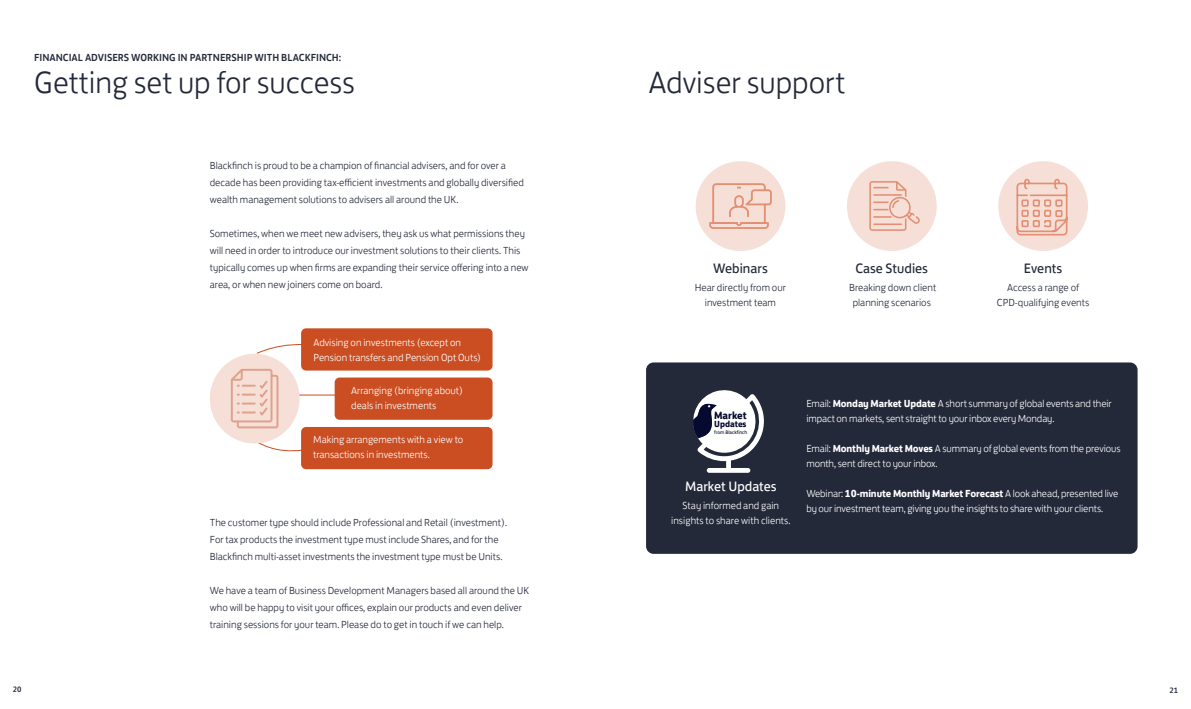
<style>
.page{position:relative;width:1191px;height:709px;background:#fff}
.page>*{position:absolute;margin:0;border:0;box-sizing:border-box;transform-origin:0 0}
.t1{font:300 31.6px "FS Jack";color:#24293a}
.t2{font:14px "FS Jack";color:#24293a}
.t3{font:14px "FS Jack";color:#fff}
.t4{font:700 10.8px "FS Jack";color:#060930}
.t5{font:300 10.5px/17px "FS Jack";color:#24293a}
.t6{font:300 10.5px/15px "FS Jack";letter-spacing:-.01em;color:#fff}
.t7{font:500 10.5px "FS Jack";color:#24293a}
.t8{font:700 9.1px "FS Jack";color:#060930}
.t9{font:500 8px "FS Jack";color:#24293a}
.t10{font:5.2px "FS Jack";color:#060930}
.s1{font-weight:700}
</style>
<div class="page">
<div style="left:646px;top:362px;width:491px;height:192px;background:#24293a;border-radius:7px"></div>
<svg style="left:256px;top:344px;width:45px;height:10px"></svg>
<svg style="left:255px;top:440px;width:46px;height:12px"></svg>
<hr style="left:298px;top:395px;width:51px;height:1px;background:#ca4e22">
<div style="left:301px;top:427px;width:191px;height:42px;background:#ca4e22;border-radius:5px"></div>
<div style="left:335px;top:377px;width:157px;height:43px;background:#ca4e22;border-radius:5px"></div>
<div style="left:301px;top:328px;width:191px;height:42px;background:#ca4e22;border-radius:5px"></div>
<div style="left:210px;top:354px;width:89px;height:89px;background:#f6dfd7;border-radius:50%"></div>
<svg style="left:231px;top:369px;width:47px;height:59px"></svg>
<div style="left:695px;top:161px;width:90px;height:90px;background:#f6dfd7;border-radius:50%"></div>
<svg style="left:709px;top:183px;width:63px;height:46px"></svg>
<div style="left:847px;top:161px;width:89px;height:90px;background:#f6dfd7;border-radius:50%"></div>
<svg style="left:869px;top:181px;width:51px;height:50px"></svg>
<div style="left:998px;top:161px;width:90px;height:90px;background:#f6dfd7;border-radius:50%"></div>
<svg style="left:1016px;top:179px;width:51px;height:56px"></svg>
<svg style="left:693px;top:390px;width:71px;height:82px"></svg>
<p class="t7" style="left:34px;top:49px;width:309px">FINANCIAL ADVISERS WORKING IN PARTNERSHIP WITH BLACKFINCH:</p>
<p class="t1" style="left:34px;top:57px;width:322px">Getting set up for success</p>
<p class="t5" style="left:210px;top:156px;width:316px">Blackfinch is proud to be a champion of financial advisers, and for over a decade has been providing tax-efficient investments and globally diversified wealth management solutions to advisers all around the UK.</p>
<p class="t5" style="left:210px;top:224px;width:320px">Sometimes, when we meet new advisers, they ask us what permissions they will need in order to introduce our investment solutions to their clients. This typically comes up when firms are expanding their service offering into a new area, or when new joiners come on board.</p>
<p class="t6" style="left:313px;top:333px;width:169px">Advising on investments (except on<br>Pension transfers and Pension Opt Outs)</p>
<p class="t6" style="left:351px;top:382px;width:113px">Arranging (bringing about) deals in investments</p>
<p class="t6" style="left:313px;top:431px;width:152px">Making arrangements with a view to transactions in investments.</p>
<p class="t5" style="left:210px;top:513px;width:299px">The customer type should include Professional and Retail (investment).</p>
<p class="t5" style="left:210px;top:530px;width:294px">For tax products the investment type must include Shares, and for the<br>Blackfinch multi-asset investments the investment type must be Units.</p>
<p class="t5" style="left:210px;top:581px;width:321px">We have a team of Business Development Managers based all around the UK who will be happy to visit your offices, explain our products and even deliver training sessions for your team. Please do to get in touch if we can help.</p>
<p class="t1" style="left:648px;top:57px;width:199px">Adviser support</p>
<p class="t2" style="left:713px;top:257px;width:56px">Webinars</p>
<p class="t5" style="left:695px;top:279px;width:93px;line-height:15px;text-align:center">Hear directly from our investment team</p>
<p class="t2" style="left:855px;top:257px;width:74px">Case Studies</p>
<p class="t5" style="left:849px;top:279px;width:89px;line-height:15px;text-align:center">Breaking down client planning scenarios</p>
<p class="t2" style="left:1024px;top:257px;width:40px">Events</p>
<p class="t5" style="left:997px;top:279px;width:94px;line-height:15px;text-align:center">Access a range of<br>CPD-qualifying events</p>
<p class="t4" style="left:714px;top:406px;width:34px">Market</p>
<p class="t8" style="left:714px;top:416px;width:34px">Updates</p>
<p class="t10" style="left:714px;top:428px;width:35px">from Blackfinch</p>
<p class="t3" style="left:685px;top:475px;width:93px">Market Updates</p>
<p class="t6" style="left:671px;top:497px;width:121px;text-align:center">Stay informed and gain insights to share with clients.</p>
<p class="t6" style="left:806px;top:395px;width:307px">Email: <span class="s1">Monday Market Update</span> A short summary of global events and their impact on markets, sent straight to your inbox every Monday.</p>
<p class="t6" style="left:806px;top:440px;width:316px">Email: <span class="s1">Monthly Market Moves</span> A summary of global events from the previous month, sent direct to your inbox.</p>
<p class="t6" style="left:806px;top:485px;width:313px">Webinar: <span class="s1">10-minute Monthly Market Forecast</span> A look ahead, presented live by our investment team, giving you the insights to share with your clients.</p>
<p class="t9" style="left:13px;top:683px;width:10px">20</p>
<p class="t9" style="left:1169px;top:683px;width:10px">21</p>
</div>
